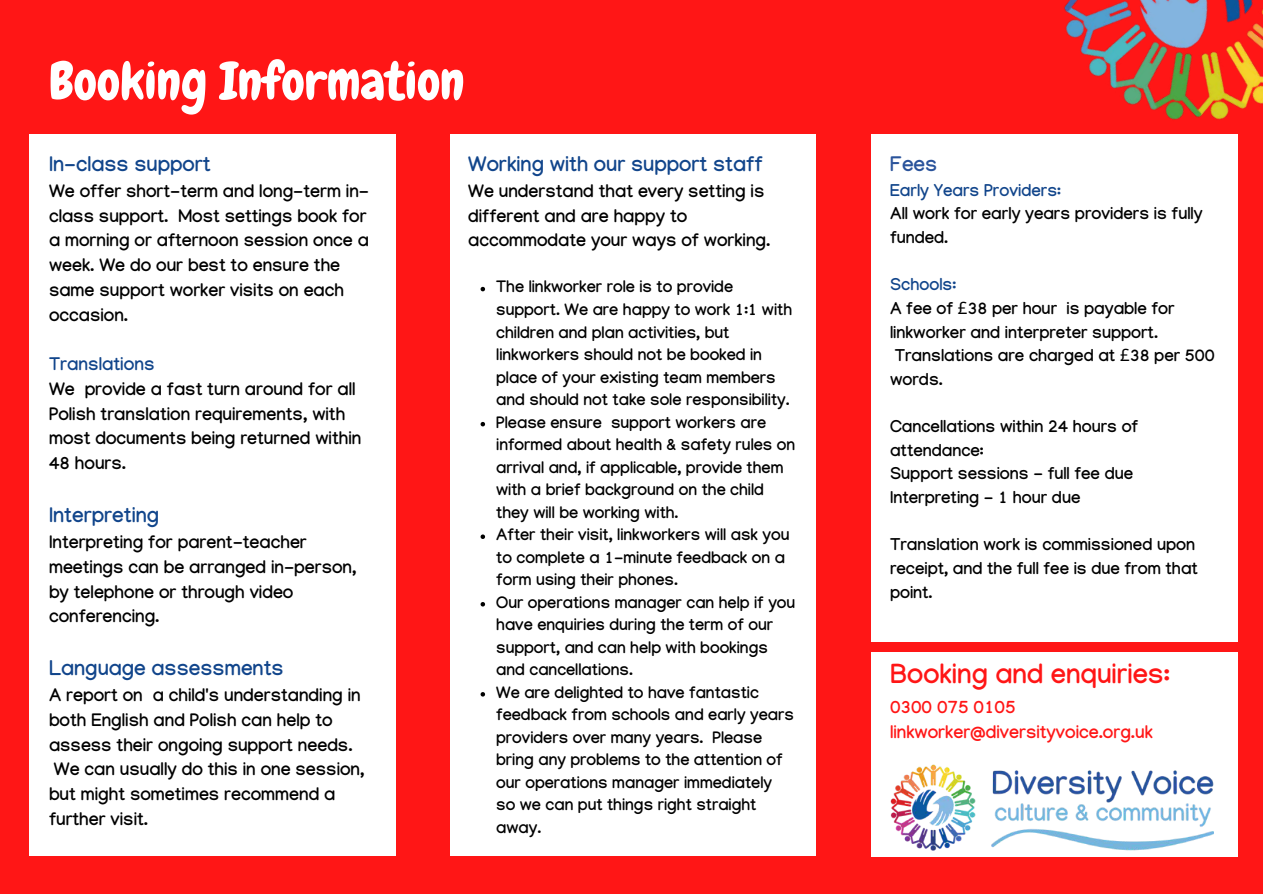
<style>
.page{position:relative;width:1263px;height:894px;background:#fff}
.page>*{position:absolute;margin:0;border:0;box-sizing:border-box;transform-origin:0 0}
.t1{font:51.9px "Chewy";color:#fff}
.t2{font:700 27.45px "Manjari";color:#ff1616}
.t3{font:700 21px "Manjari";color:#11458b}
.t4{font:700 21px "Manjari";color:#2a539b}
.t5{font:700 18.15px "Manjari";color:#11458b}
.t6{font:700 18px/24.8px "Manjari";color:#000}
.t7{font:700 18px/24.8px "Manjari";color:#ff1616}
.t8{font:700 16.95px/23.5px "Manjari";color:#000}
.t9{font:700 16.95px "Manjari";color:#11458b}
.t10{font:700 16.5px/22.5px "Manjari";color:#000}
.s1{color:#11458b}
.s2{font-family:"Noto Sans";font-weight:400}
</style>
<div class="page">
<div style="left:0;top:0;width:1263px;height:893px;background:#ff1616"></div>
<div style="left:871px;top:134px;width:366px;height:507px;background:#fff"></div>
<div style="left:451px;top:134px;width:365px;height:721px;background:#fff"></div>
<div style="left:29px;top:134px;width:366px;height:721px;background:#fff"></div>
<svg style="left:481px;top:287px;width:4px;height:4px"></svg>
<svg style="left:481px;top:422px;width:4px;height:4px"></svg>
<svg style="left:481px;top:534px;width:4px;height:5px"></svg>
<svg style="left:481px;top:602px;width:4px;height:4px"></svg>
<svg style="left:481px;top:692px;width:4px;height:4px"></svg>
<img style="left:1064px;top:0;width:199px;height:184px">
<div style="left:871px;top:652px;width:366px;height:204px;background:#fff"></div>
<img style="left:890px;top:764px;width:324px;height:85px">
<h1 class="t1" style="left:49px;top:48px;width:417px">Booking Information</h1>
<p class="t3" style="left:49px;top:155px;width:163px">In-class support</p>
<p class="t6" style="left:49px;top:182px;width:322px">We offer short-term and long-term in&shy;class support. Most settings book for a morning or afternoon session once a week. We do our best to ensure the same support worker visits on each occasion.</p>
<p class="t5" style="left:49px;top:357px;width:107px">Translations</p>
<p class="t6" style="left:49px;top:380px;width:314px">We provide a fast turn around for all<br>Polish translation requirements, with most documents being returned within<br>48 hours.</p>
<p class="t3" style="left:49px;top:506px;width:112px">Interpreting</p>
<p class="t6" style="left:49px;top:533px;width:309px">Interpreting for parent-teacher meetings can be arranged in-person, by telephone or through video conferencing.</p>
<p class="t3" style="left:49px;top:659px;width:236px">Language assessments</p>
<p class="t6" style="left:49px;top:685px;width:317px">A report on a child's understanding in both English and Polish can help to assess their ongoing support needs.<br>We can usually do this in one session, but might sometimes recommend a further visit.</p>
<p class="t3" style="left:468px;top:155px;width:296px">Working with our support staff</p>
<p class="t6" style="left:468px;top:182px;width:304px">We understand that every setting is different and are happy to accommodate your ways of working.</p>
<p class="t10" style="left:496px;top:279px;width:301px">The linkworker role is to provide support. We are happy to work 1:1 with children and plan activities, but linkworkers should not be booked in place of your existing team members and should not take sole responsibility.<br>Please ensure support workers are informed about health &amp; safety rules on arrival and, if applicable, provide them with a brief background on the child they will be working with.<br>After their visit, linkworkers will ask you to complete a 1-minute feedback on a form using their phones.<br>Our operations manager can help if you have enquiries during the term of our support, and can help with bookings and cancellations.<br>We are delighted to have fantastic feedback from schools and early years providers over many years. Please bring any problems to the attention of our operations manager immediately so we can put things right straight away.</p>
<p class="t4" style="left:890px;top:155px;width:49px">Fees</p>
<p class="t9" style="left:890px;top:183px;width:172px">Early Years Providers:</p>
<p class="t8" style="left:890px;top:205px;width:314px">All work for early years providers is fully funded.</p>
<p class="t8" style="left:890px;top:276px;width:326px"><span class="s1">Schools:<br></span>A fee of <span class="s2">£</span>38 per hour is payable for linkworker and interpreter support.<br>Translations are charged at <span class="s2">£</span>38 per 500 words.</p>
<p class="t8" style="left:890px;top:417px;width:250px">Cancellations within 24 hours of attendance:<br>Support sessions - full fee due<br>Interpreting - 1 hour due</p>
<p class="t8" style="left:890px;top:536px;width:309px">Translation work is commissioned upon receipt, and the full fee is due from that point.</p>
<h2 class="t2" style="left:890px;top:662px;width:281px">Booking and enquiries:</h2>
<p class="t7" style="left:890px;top:698px;width:264px">0300 075 0105 linkworker@diversityvoice.org.uk</p>
</div>
